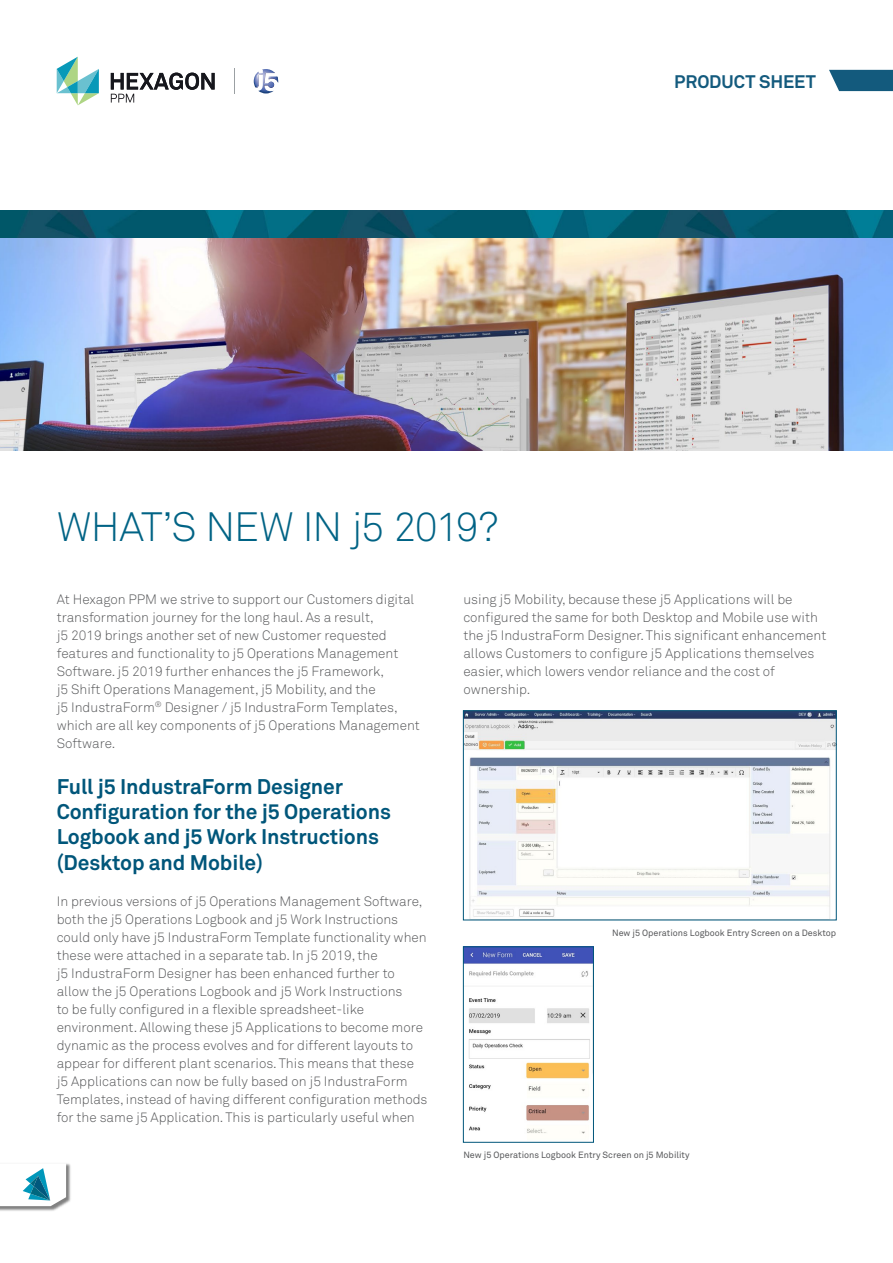
<style>
.page{position:relative;width:893px;height:1263px;background:#fff}
.page>*{position:absolute;margin:0;border:0;box-sizing:border-box;transform-origin:0 0}
.t1{font:40.5px "Akkurat Light Pro";letter-spacing:-.03em;color:#006385}
.t2{font:700 21px/25.2px "Akkurat Pro";letter-spacing:-.005em;color:#00567a}
.t3{font:700 18px "Akkurat Pro";letter-spacing:-.005em;color:#135a7d}
.t4{font:13.5px/18px "Akkurat Light Pro";color:#58595b}
.t5{font:9px "Akkurat Pro";color:#58595b}
</style>
<div class="page">
<img style="left:0;top:237px;width:893px;height:213px">
<svg style="left:0;top:211px;width:893px;height:26px;background:#045b71"></svg>
<img style="left:0;top:1163px;width:71px;height:48px">
<svg style="left:0;top:1163px;width:66px;height:43px"></svg>
<svg style="left:829px;top:70px;width:64px;height:21px"></svg>
<svg style="left:254px;top:69px;width:24px;height:25px"></svg>
<svg style="left:57px;top:57px;width:42px;height:48px"></svg>
<svg style="left:111px;top:73px;width:104px;height:30px"></svg>
<svg style="left:234px;top:68px;width:1px;height:26px"></svg>
<img style="left:465px;top:712px;width:370px;height:206px">
<div style="left:463px;top:710px;width:374px;height:210px;border:1px solid #00567a"></div>
<img style="left:465px;top:948px;width:127px;height:186px">
<div style="left:463px;top:946px;width:131px;height:197px;border:1px solid #00567a"></div>
<h1 class="t1" style="left:57px;top:503px;width:443px">WHAT’S NEW IN j5 2019?</h1>
<h3 class="t3" style="left:674px;top:70px;width:143px">PRODUCT SHEET</h3>
<p class="t4" style="left:57px;top:590px;width:365px">At Hexagon PPM we strive to support our Customers digital transformation journey for the long haul. As a result,<br>j5 2019 brings another set of new Customer requested features and functionality to j5 Operations Management Software. j5 2019 further enhances the j5 Framework,<br>j5 Shift Operations Management, j5 Mobility, and the<br>j5 IndustraForm<sup>®</sup> Designer / j5 IndustraForm Templates, which are all key components of j5 Operations Management Software.</p>
<h2 class="t2" style="left:57px;top:774px;width:336px">Full j5 IndustraForm Designer<br>Configuration for the j5 Operations<br>Logbook and j5 Work Instructions (Desktop and Mobile)</h2>
<p class="t4" style="left:57px;top:892px;width:372px">In previous versions of j5 Operations Management Software, both the j5 Operations Logbook and j5 Work Instructions could only have j5 IndustraForm Template functionality when these were attached in a separate tab. In j5 2019, the<br>j5 IndustraForm Designer has been enhanced further to allow the j5 Operations Logbook and j5 Work Instructions<br>to be fully configured in a flexible spreadsheet-like environment. Allowing these j5 Applications to become more dynamic as the process evolves and for different layouts to appear for different plant scenarios. This means that these j5 Applications can now be fully based on j5 IndustraForm Templates, instead of having different configuration methods for the same j5 Application. This is particularly useful when</p>
<p class="t4" style="left:463px;top:590px;width:365px">using j5 Mobility, because these j5 Applications will be configured the same for both Desktop and Mobile use with the j5 IndustraForm Designer. This significant enhancement allows Customers to configure j5 Applications themselves easier, which lowers vendor reliance and the cost of ownership.</p>
<p class="t5" style="left:612px;top:927px;width:226px">New j5 Operations Logbook Entry Screen on a Desktop</p>
<p class="t5" style="left:463px;top:1149px;width:228px">New j5 Operations Logbook Entry Screen on j5 Mobility</p>
</div>
